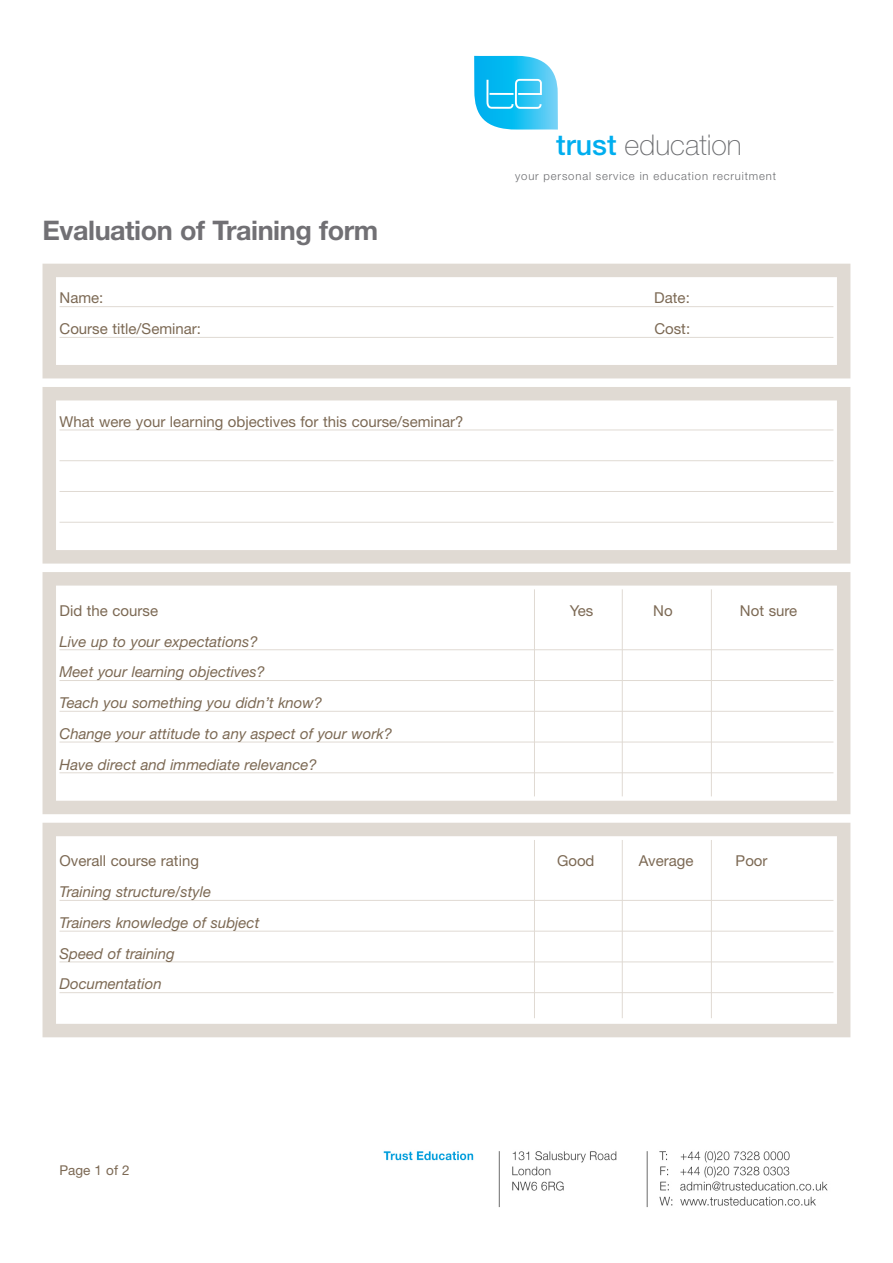
<style>
.page{position:relative;width:893px;height:1263px;background:#fff}
.page>*{position:absolute;margin:0;border:0;box-sizing:border-box;transform-origin:0 0}
.t1{font:100 28.65px "Helvetica Neue";color:#6c6d70}
.t2{font:700 27px "Helvetica Neue";letter-spacing:-.015em;color:#717074}
.t3{font:italic 15px/30.8px "Helvetica Neue";color:#7c6954}
.t4{font:15px "Helvetica Neue";color:#7c6954}
.t5{font:13.5px "Helvetica Neue";color:#7c6954}
.t6{font:300 11.25px "Helvetica Neue";letter-spacing:.075em;color:#6c6d70}
.s1{font-weight:500;color:#00aeef}
</style>
<div class="page">
<div style="left:43px;top:264px;width:807px;height:114px;border:14px solid #e0dad3"></div>
<svg style="left:474px;top:56px;width:84px;height:74px;background:#42c8f3"></svg>
<hr style="left:60px;top:306px;width:773px;height:1px;background:#e0dad3">
<hr style="left:60px;top:337px;width:773px;height:1px;background:#e0dad3">
<div style="left:43px;top:387px;width:807px;height:177px;border:14px solid #e0dad3"></div>
<hr style="left:60px;top:430px;width:773px;height:1px;background:#e0dad3">
<hr style="left:60px;top:460px;width:773px;height:1px;background:#e0dad3">
<hr style="left:60px;top:491px;width:773px;height:1px;background:#e0dad3">
<hr style="left:60px;top:522px;width:773px;height:1px;background:#e0dad3">
<div style="left:43px;top:572px;width:807px;height:242px;border:14px solid #e0dad3"></div>
<hr style="left:60px;top:649px;width:773px;height:1px;background:#e0dad3">
<hr style="left:60px;top:680px;width:773px;height:1px;background:#e0dad3">
<hr style="left:60px;top:711px;width:773px;height:1px;background:#e0dad3">
<hr style="left:60px;top:742px;width:773px;height:1px;background:#e0dad3">
<hr style="left:60px;top:772px;width:773px;height:1px;background:#e0dad3">
<hr style="left:622px;top:589px;width:1px;height:207px;background:#e0dad3">
<hr style="left:534px;top:589px;width:1px;height:207px;background:#e0dad3">
<hr style="left:711px;top:589px;width:1px;height:207px;background:#e0dad3">
<div style="left:43px;top:823px;width:807px;height:214px;border:14px solid #e0dad3"></div>
<hr style="left:60px;top:900px;width:773px;height:1px;background:#e0dad3">
<hr style="left:60px;top:931px;width:773px;height:1px;background:#e0dad3">
<hr style="left:60px;top:962px;width:773px;height:1px;background:#e0dad3">
<hr style="left:60px;top:992px;width:773px;height:1px;background:#e0dad3">
<hr style="left:622px;top:840px;width:1px;height:178px;background:#e0dad3">
<hr style="left:534px;top:840px;width:1px;height:178px;background:#e0dad3">
<hr style="left:711px;top:840px;width:1px;height:178px;background:#e0dad3">
<img style="left:383px;top:1151px;width:445px;height:57px">
<h2 class="t2" style="left:43px;top:221px;width:337px">Evaluation of Training form</h2>
<h1 class="t1" style="left:556px;top:135px;width:187px"><span class="s1">trust</span> education</h1>
<p class="t6" style="left:515px;top:172px;width:262px">your personal service in education recruitment</p>
<p class="t4" style="left:60px;top:293px;width:45px">Name:</p>
<p class="t4" style="left:654px;top:293px;width:37px">Date:</p>
<p class="t4" style="left:60px;top:323px;width:143px">Course title/Seminar:</p>
<p class="t4" style="left:654px;top:323px;width:37px">Cost:</p>
<p class="t4" style="left:60px;top:416px;width:406px">What were your learning objectives for this course/seminar?</p>
<p class="t4" style="left:60px;top:605px;width:100px">Did the course</p>
<p class="t4" style="left:570px;top:605px;width:25px">Yes</p>
<p class="t4" style="left:653px;top:605px;width:21px">No</p>
<p class="t4" style="left:740px;top:605px;width:59px">Not sure</p>
<p class="t3" style="left:60px;top:627px;width:334px">Live up to your expectations?<br>Meet your learning objectives?<br>Teach you something you didn’t know?<br>Change your attitude to any aspect of your work?<br>Have direct and immediate relevance?</p>
<p class="t4" style="left:60px;top:856px;width:141px">Overall course rating</p>
<p class="t4" style="left:557px;top:856px;width:39px">Good</p>
<p class="t4" style="left:639px;top:856px;width:56px">Average</p>
<p class="t4" style="left:736px;top:856px;width:33px">Poor</p>
<p class="t3" style="left:60px;top:878px;width:201px">Training structure/style<br>Trainers knowledge of subject<br>Speed of training<br>Documentation</p>
<p class="t5" style="left:60px;top:1165px;width:72px">Page 1 of 2</p>
</div>
